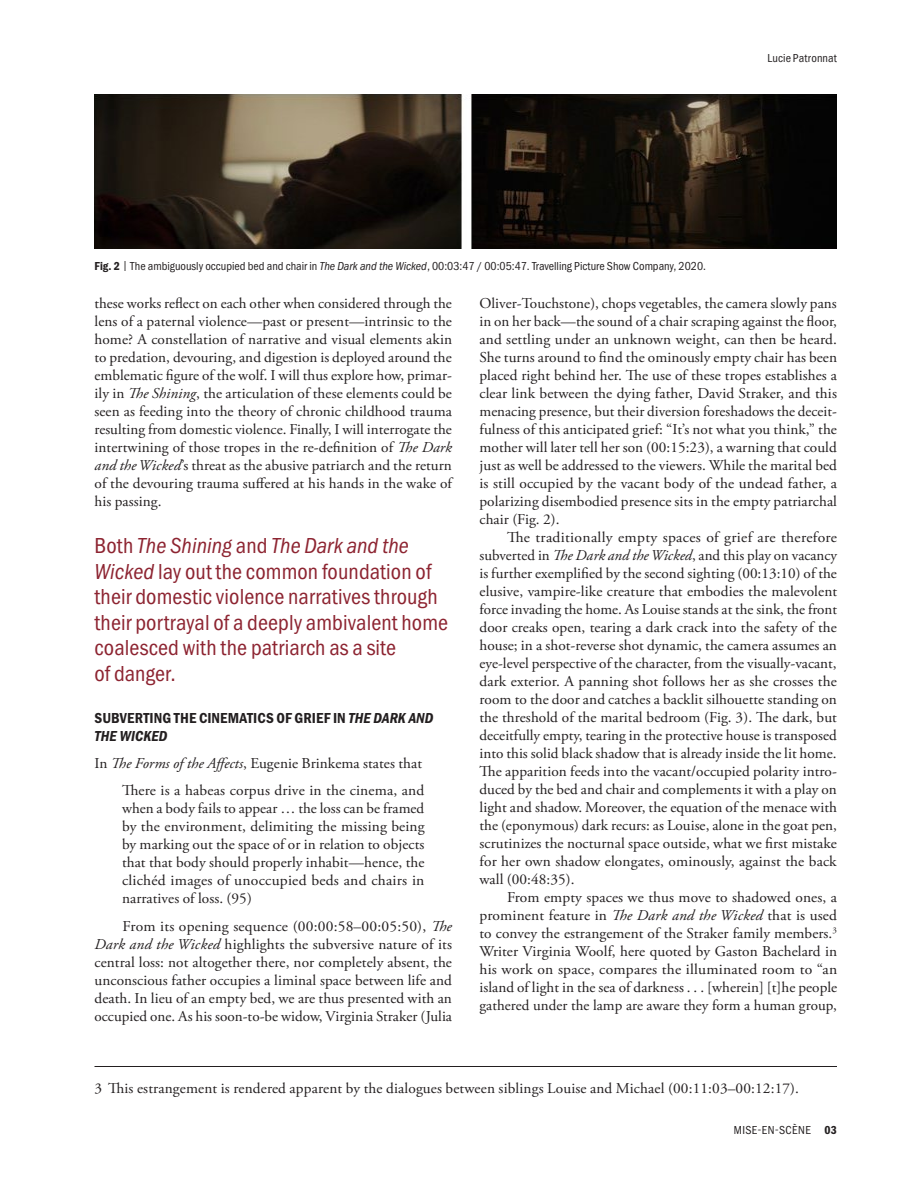
<style>
.page{position:relative;width:918px;height:1188px;background:#fff}
.page>*{position:absolute;margin:0;border:0;box-sizing:border-box;transform-origin:0 0}
.Pull_Quote{font:22.5px/25.5px "Franklin Gothic URW Cond";letter-spacing:.005em;color:#8d2431}
.Body_Copy{font:15px/18px "Adobe Garamond Pro";letter-spacing:.005em;color:#231f20;text-align:justify}
.Body_Copy-2{font:15px/18px "Adobe Garamond Pro";letter-spacing:.005em;color:#231f20;text-align:justify;scale:1.04 1}
.Inset_Paragraph{font:15px/18px "Adobe Garamond Pro";letter-spacing:.015em;color:#231f20;text-align:justify}
.Footnote{font:15px "Adobe Garamond Pro";letter-spacing:.01em;color:#231f20}
.t1{font:15px/18px "Franklin Gothic URW Con Dem";letter-spacing:.005em;color:#231f20}
.t2{font:12px "Franklin Gothic URW Cond";color:#231f20}
.t3{font:12px "Franklin Gothic URW Cond";letter-spacing:.04em;color:#231f20}
.s1{font-family:"Franklin Gothic URW Con Dem"}
.s2{font-family:"Franklin Gothic URW Con Boo Ita"}
.s3{font-style:italic}
.s4{font-family:"Franklin Gothic URW Con Dem Ita"}
</style>
<div class="page">
<hr style="left:94px;top:1066px;width:743px;height:1px;background:#231f20">
<img style="left:94px;top:94px;width:743px;height:154px">
<p class="t2" style="left:767px;top:49px;width:71px">Lucie Patronnat</p>
<p class="t2" style="left:94px;top:257px;width:613px"><span class="s1">Fig. 2</span> | The ambiguously occupied bed and chair in <span class="s2">The Dark and the Wicked</span>, 00:03:47 / 00:05:47. Travelling Picture Show Company, 2020.</p>
<p class="Body_Copy" style="left:94px;top:295px;width:359px">these works reflect on each other when considered through the lens of a paternal violence—past or present—intrinsic to the home? A constellation of narrative and visual elements akin to predation, devouring, and digestion is deployed around the emblematic figure of the wolf. I will thus explore how, primar&shy;ily in <span class="s3">The Shining</span>, the articulation of these elements could be seen as feeding into the theory of chronic childhood trauma resulting from domestic violence. Finally, I will interrogate the intertwining of those tropes in the re-definition of <span class="s3">The Dark and the Wicked</span>’s threat as the abusive patriarch and the return of the devouring trauma suffered at his hands in the wake of his passing.</p>
<p class="Pull_Quote" style="left:94px;top:531px;width:355px">Both <span class="s2">The Shining</span> and <span class="s2">The Dark and the Wicked</span> lay out the common foundation of their domestic violence narratives through their portrayal of a deeply ambivalent home coalesced with the patriarch as a site<br>of danger.</p>
<p class="t1" style="left:94px;top:708px;width:341px">SUBVERTING THE CINEMATICS OF GRIEF IN <span class="s4">THE DARK AND<br>THE WICKED</span></p>
<p class="Body_Copy" style="left:94px;top:755px;width:329px">In <span class="s3">The Forms of the Affects</span>, Eugenie Brinkema states that</p>
<p class="Inset_Paragraph" style="left:122px;top:782px;width:304px">There is a habeas corpus drive in the cinema, and when a body fails to appear … the loss can be framed by the environment, delimiting the missing being by marking out the space of or in relation to objects that that body should properly inhabit—hence, the clichéd images of unoccupied beds and chairs in narratives of loss. (95)</p>
<p class="Body_Copy" style="left:94px;top:918px;width:359px;text-indent:28px">From its opening sequence (00:00:58–00:05:50), <span class="s3">The Dark and the Wicked</span> highlights the subversive nature of its central loss: not altogether there, nor completely absent, the unconscious father occupies a liminal space between life and death. In lieu of an empty bed, we are thus presented with an occupied one. As his soon-to-be widow, Virginia Straker (Julia</p>
<p class="Body_Copy" style="left:480px;top:295px;width:359px">Oliver-Touchstone), chops vegetables, the camera slowly pans in on her back—the sound of a chair scraping against the floor, and settling under an unknown weight, can then be heard.<br>She turns around to find the ominously empty chair has been placed right behind her. The use of these tropes establishes a clear link between the dying father, David Straker, and this menacing presence, but their diversion foreshadows the deceit&shy;fulness of this anticipated grief: “It’s not what you think,” the mother will later tell her son (00:15:23), a warning that could just as well be addressed to the viewers. While the marital bed is still occupied by the vacant body of the undead father, a polarizing disembodied presence sits in the empty patriarchal chair (Fig. 2).</p>
<p class="Body_Copy-2" style="left:480px;top:529px;width:345px;text-indent:27px">The traditionally empty spaces of grief are therefore subverted in <span class="s3">The Dark and the Wicked</span>, and this play on vacancy is further exemplified by the second sighting (00:13:10) of the elusive, vampire-like creature that embodies the malevolent force invading the home. As Louise stands at the sink, the front door creaks open, tearing a dark crack into the safety of the house; in a shot-reverse shot dynamic, the camera assumes an eye-level perspective of the character, from the visually-vacant, dark exterior. A panning shot follows her as she crosses the room to the door and catches a backlit silhouette standing on the threshold of the marital bedroom (Fig. 3). The dark, but deceitfully empty, tearing in the protective house is transposed into this solid black shadow that is already inside the lit home.<br>The apparition feeds into the vacant/occupied polarity intro&shy;duced by the bed and chair and complements it with a play on light and shadow. Moreover, the equation of the menace with the (eponymous) dark recurs: as Louise, alone in the goat pen, scrutinizes the nocturnal space outside, what we first mistake for her own shadow elongates, ominously, against the back wall (00:48:35).</p>
<p class="Body_Copy" style="left:480px;top:889px;width:359px;text-indent:27px">From empty spaces we thus move to shadowed ones, a prominent feature in <span class="s3">The Dark and the Wicked</span> that is used to convey the estrangement of the Straker family members.<sup>3<br></sup>Writer Virginia Woolf, here quoted by Gaston Bachelard in his work on space, compares the illuminated room to “an island of light in the sea of darkness . . . [wherein] [t]he people gathered under the lamp are aware they form a human group,</p>
<p class="Footnote" style="left:94px;top:1080px;width:706px">3 This estrangement is rendered apparent by the dialogues between siblings Louise and Michael (00:11:03–00:12:17).</p>
<p class="t3" style="left:734px;top:1121px;width:105px">MISE-EN-SCÈNE <span class="s1">03</span></p>
</div>
